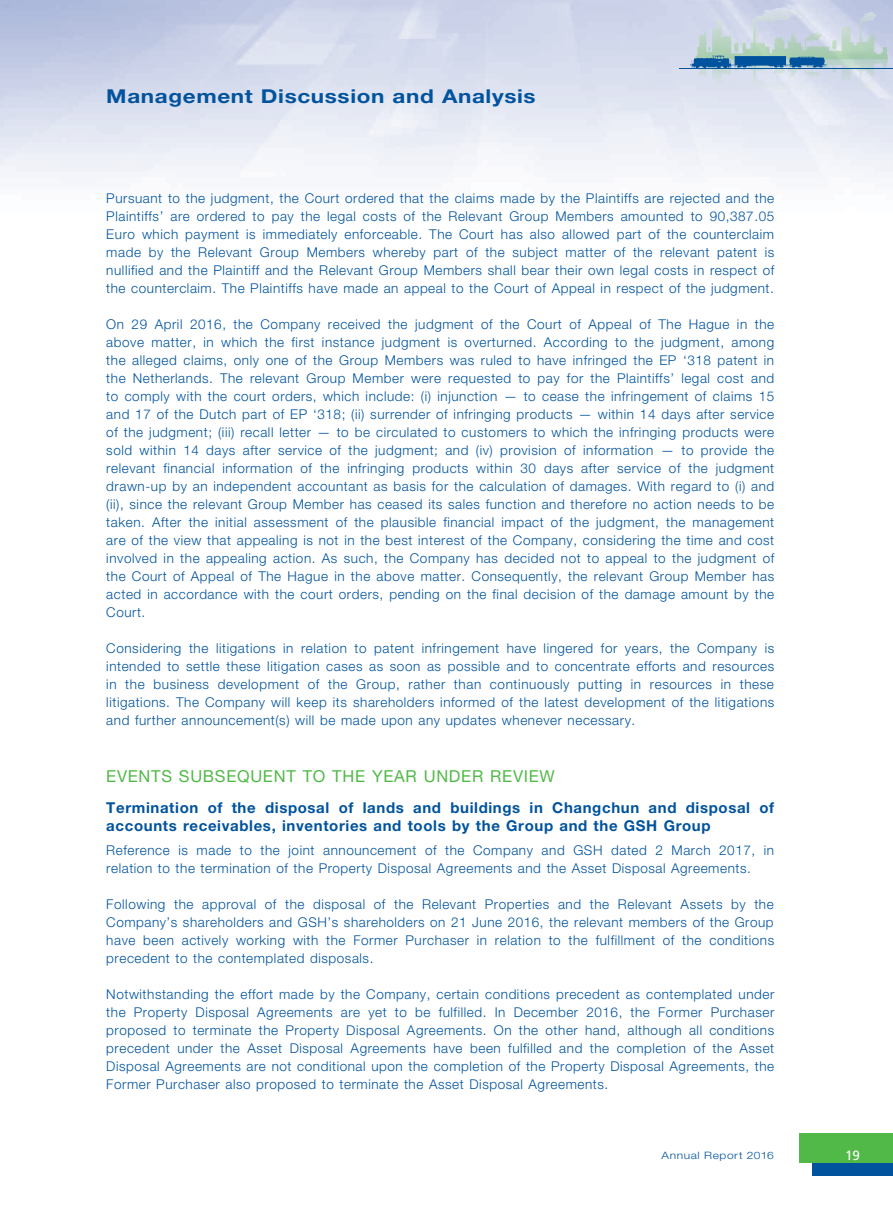
<style>
.page{position:relative;width:893px;height:1212px;background:#fff}
.page>*{position:absolute;margin:0;border:0;box-sizing:border-box;transform-origin:0 0}
.t1{font:700 19.2px "Helvetica Neue";letter-spacing:.03em;color:#01539e;scale:1.18 1}
.t2{font:16.5px "Helvetica Neue";letter-spacing:.04em;color:#51b948}
.t3{font:700 15px/18px "Helvetica Neue";letter-spacing:.04em;color:#01539e}
.t4{font:300 13.5px/18px "Helvetica Neue";letter-spacing:.04em;color:#01539e;text-align:justify}
.t5{font:13.5px "Frutiger";color:#fff}
.t6{font:300 10.2px "Helvetica Neue";letter-spacing:.05em;color:#01539e;scale:1.18 1}
</style>
<div class="page">
<img style="left:1px;top:0;width:892px;height:183px">
<img style="left:0;top:0;width:1px;height:1212px">
<div style="left:812px;top:1146px;width:81px;height:30px;background:#01539e"></div>
<div style="left:799px;top:1133px;width:94px;height:30px;background:#51b948"></div>
<svg style="left:690px;top:12px;width:198px;height:80px;background:#bcceda"></svg>
<hr style="left:680px;top:68px;width:213px;height:1px;background:#01539e">
<h1 class="t1" style="left:106px;top:84px;width:365px">Management Discussion and Analysis</h1>
<p class="t4" style="left:106px;top:189px;width:669px">Pursuant to the judgment, the Court ordered that the claims made by the Plaintiffs are rejected and the Plaintiffs’ are ordered to pay the legal costs of the Relevant Group Members amounted to 90,387.05<br>Euro which payment is immediately enforceable. The Court has also allowed part of the counterclaim made by the Relevant Group Members whereby part of the subject matter of the relevant patent is nullified and the Plaintiff and the Relevant Group Members shall bear their own legal costs in respect of the counterclaim. The Plaintiffs have made an appeal to the Court of Appeal in respect of the judgment.</p>
<p class="t4" style="left:106px;top:315px;width:669px">On 29 April 2016, the Company received the judgment of the Court of Appeal of The Hague in the above matter, in which the first instance judgment is overturned. According to the judgment, among the alleged claims, only one of the Group Members was ruled to have infringed the EP ‘318 patent in the Netherlands. The relevant Group Member were requested to pay for the Plaintiffs’ legal cost and to comply with the court orders, which include: (i) injunction — to cease the infringement of claims 15 and 17 of the Dutch part of EP ‘318; (ii) surrender of infringing products — within 14 days after service of the judgment; (iii) recall letter — to be circulated to customers to which the infringing products were sold within 14 days after service of the judgment; and (iv) provision of information — to provide the relevant financial information of the infringing products within 30 days after service of the judgment drawn-up by an independent accountant as basis for the calculation of damages. With regard to (i) and (ii), since the relevant Group Member has ceased its sales function and therefore no action needs to be taken. After the initial assessment of the plausible financial impact of the judgment, the management are of the view that appealing is not in the best interest of the Company, considering the time and cost involved in the appealing action. As such, the Company has decided not to appeal to the judgment of the Court of Appeal of The Hague in the above matter. Consequently, the relevant Group Member has acted in accordance with the court orders, pending on the final decision of the damage amount by the Court.</p>
<p class="t4" style="left:106px;top:639px;width:669px">Considering the litigations in relation to patent infringement have lingered for years, the Company is intended to settle these litigation cases as soon as possible and to concentrate efforts and resources in the business development of the Group, rather than continuously putting in resources in these litigations. The Company will keep its shareholders informed of the latest development of the litigations and further announcement(s) will be made upon any updates whenever necessary.</p>
<p class="t2" style="left:106px;top:766px;width:450px">EVENTs SUBSEQUENT TO THE YEAR UNDER REVIEW</p>
<p class="t3" style="left:106px;top:798px;width:669px">Termination of the disposal of lands and buildings in Changchun and disposal of accounts receivables, inventories and tools by the Group and the GSH Group</p>
<p class="t4" style="left:106px;top:841px;width:669px">Reference is made to the joint announcement of the Company and GSH dated 2 March 2017, in relation to the termination of the Property Disposal Agreements and the Asset Disposal Agreements.</p>
<p class="t4" style="left:106px;top:895px;width:669px">Following the approval of the disposal of the Relevant Properties and the Relevant Assets by the Company’s shareholders and GSH’s shareholders on 21 June 2016, the relevant members of the Group have been actively working with the Former Purchaser in relation to the fulfillment of the conditions precedent to the contemplated disposals.</p>
<p class="t4" style="left:106px;top:985px;width:669px">Notwithstanding the effort made by the Company, certain conditions precedent as contemplated under the Property Disposal Agreements are yet to be fulfilled. In December 2016, the Former Purchaser proposed to terminate the Property Disposal Agreements. On the other hand, although all conditions precedent under the Asset Disposal Agreements have been fulfilled and the completion of the Asset Disposal Agreements are not conditional upon the completion of the Property Disposal Agreements, the Former Purchaser also proposed to terminate the Asset Disposal Agreements.</p>
<p class="t6" style="left:661px;top:1149px;width:97px">Annual Report 2016</p>
<p class="t5" style="left:845px;top:1147px;width:16px">19</p>
</div>
